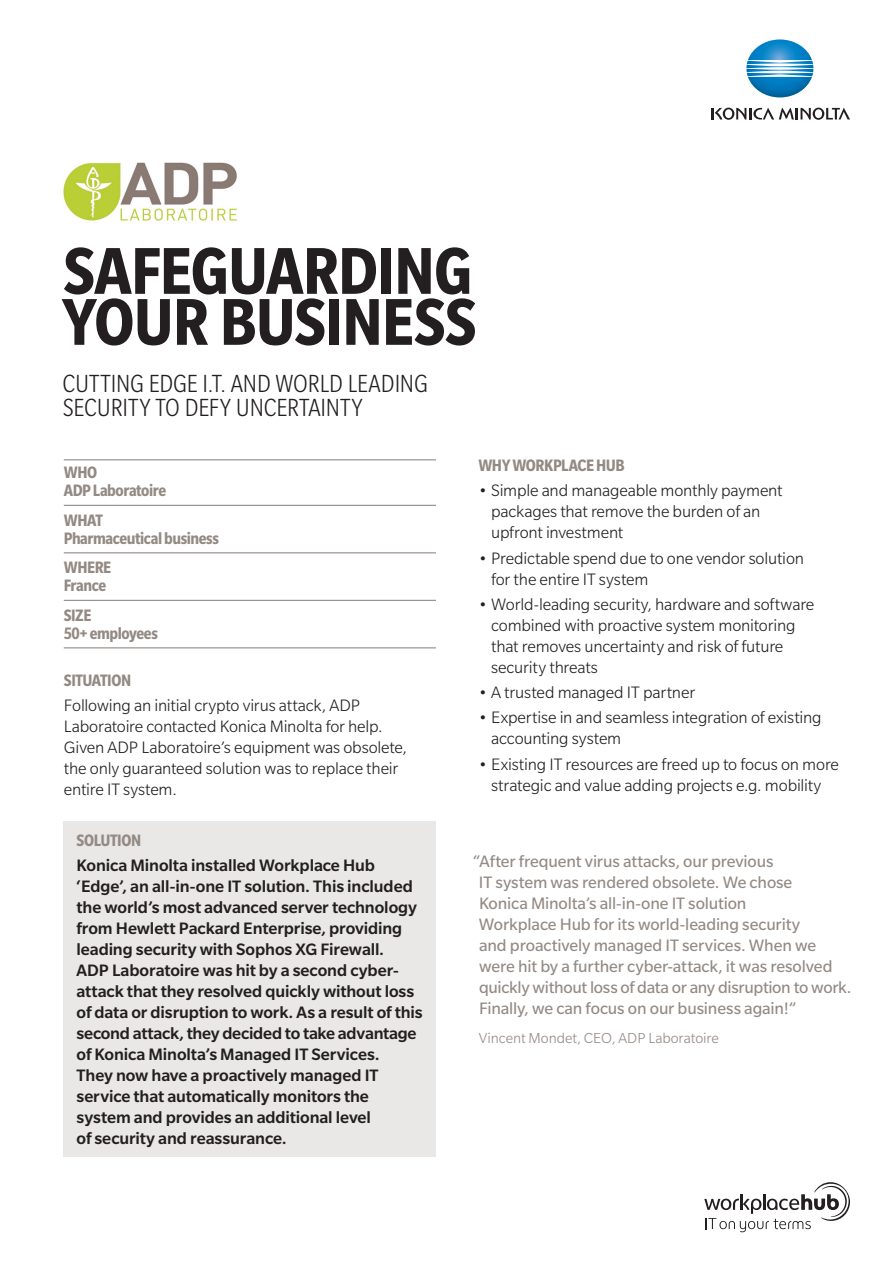
<style>
.page{position:relative;width:893px;height:1263px;background:#fff}
.page>*{position:absolute;margin:0;border:0;box-sizing:border-box;transform-origin:0 0}
.t1{font:700 condensed 72px/51px "Slate Std";letter-spacing:-.015em;color:#231f20}
.SH2{font:300 condensed 27px/24px "Slate Std";letter-spacing:-.005em;color:#231f20}
.SITUATION_COPY{font:300 18px/21px "Slate Std";letter-spacing:-.01em;color:#231f20}
.SOLUTION_COPY{font:500 18px/21px "Slate Std";letter-spacing:-.005em;color:#231f20}
.t2{font:18px/21px "Slate Pro";letter-spacing:-.01em;color:#938a84}
.t3{font:700 condensed 18px/18px "Slate Std";letter-spacing:-.025em;color:#938a84}
.t4{font:300 15.75px "Slate Pro";color:#938a84}
</style>
<div class="page">
<img style="left:746px;top:39px;width:67px;height:58px">
<svg style="left:712px;top:108px;width:138px;height:12px"></svg>
<svg style="left:704px;top:1182px;width:146px;height:50px"></svg>
<hr style="left:64px;top:459px;width:372px;height:1px;background:#938a84">
<hr style="left:64px;top:505px;width:372px;height:1px;background:#938a84">
<hr style="left:64px;top:552px;width:372px;height:1px;background:#938a84">
<hr style="left:64px;top:600px;width:372px;height:1px;background:#938a84">
<hr style="left:64px;top:647px;width:372px;height:1px;background:#938a84">
<img style="left:63px;top:162px;width:174px;height:59px">
<div style="left:64px;top:821px;width:372px;height:336px;background:#eae8e7"></div>
<p class="t1" style="left:62px;top:245px;width:416px">SAFEGUARDING<br>YOUR BUSINESS</p>
<p class="SH2" style="left:62px;top:371px;width:367px">CUTTING EDGE I.T. AND WORLD LEADING<br>SECURITY TO DEFY UNCERTAINTY</p>
<p class="t3" style="left:64px;top:463px;width:104px">WHO<br>ADP Laboratoire</p>
<p class="t3" style="left:64px;top:511px;width:157px">WHAT<br>Pharmaceutical business</p>
<p class="t3" style="left:64px;top:558px;width:49px">WHERE<br>France</p>
<p class="t3" style="left:64px;top:606px;width:96px">SIZE<br>50+ employees</p>
<p class="t3" style="left:64px;top:671px;width:69px">SITUATION</p>
<p class="SITUATION_COPY" style="left:64px;top:695px;width:345px">Following an initial crypto virus attack, ADP Laboratoire contacted Konica Minolta for help.<br>Given ADP Laboratoire’s equipment was obsolete, the only guaranteed solution was to replace their entire IT system.</p>
<p class="t3" style="left:478px;top:456px;width:148px">WHY WORKPLACE HUB</p>
<p class="SITUATION_COPY" style="left:491px;top:480px;width:293px;text-indent:-13px">• Simple and manageable monthly payment packages that remove the burden of an upfront investment</p>
<p class="SITUATION_COPY" style="left:491px;top:547px;width:314px;text-indent:-13px">• Predictable spend due to one vendor solution for the entire IT system</p>
<p class="SITUATION_COPY" style="left:491px;top:593px;width:325px;text-indent:-13px">• World-leading security, hardware and software combined with proactive system monitoring that removes uncertainty and risk of future security threats</p>
<p class="SITUATION_COPY" style="left:478px;top:682px;width:218px">• A trusted managed IT partner</p>
<p class="SITUATION_COPY" style="left:491px;top:707px;width:332px;text-indent:-13px">• Expertise in and seamless integration of existing accounting system</p>
<p class="SITUATION_COPY" style="left:478px;top:753px;width:362px;text-align:center">• Existing IT resources are freed up to focus on more strategic and value adding projects e.g. mobility</p>
<p class="t3" style="left:77px;top:831px;width:66px">SOLUTION</p>
<p class="SOLUTION_COPY" style="left:77px;top:855px;width:348px">Konica Minolta installed Workplace Hub ‘Edge’, an all-in-one IT solution. This included the world’s most advanced server technology from Hewlett Packard Enterprise, providing leading security with Sophos XG Firewall.<br>ADP Laboratoire was hit by a second cyber&shy;attack that they resolved quickly without loss of data or disruption to work. As a result of this second attack, they decided to take advantage of Konica Minolta’s Managed IT Services.<br>They now have a proactively managed IT service that automatically monitors the system and provides an additional level<br>of security and reassurance.</p>
<p class="t2" style="left:479px;top:850px;width:374px;text-indent:-6px">“After frequent virus attacks, our previous<br>IT system was rendered obsolete. We chose<br>Konica Minolta’s all-in-one IT solution<br>Workplace Hub for its world-leading security<br>and proactively managed IT services. When we were hit by a further cyber-attack, it was resolved quickly without loss of data or any disruption to work.<br>Finally, we can focus on our business again!”</p>
<p class="t4" style="left:479px;top:1030px;width:241px">Vincent Mondet, CEO, ADP Laboratoire</p>
</div>
